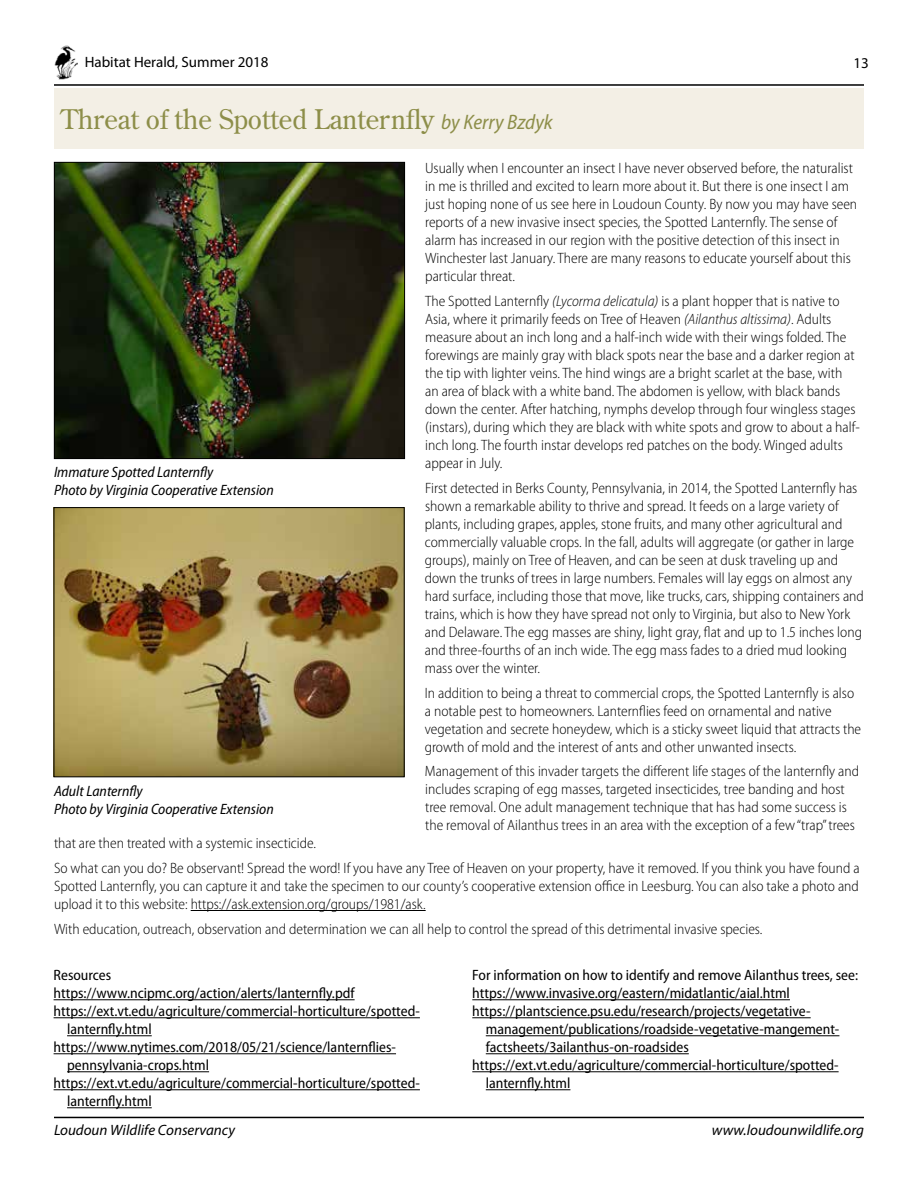
<style>
.page{position:relative;width:918px;height:1188px;background:#fff}
.page>*{position:absolute;margin:0;border:0;box-sizing:border-box;transform-origin:0 0}
.t1{font:27px "Century Old Style";color:#8d8e49}
.t2{font:300 semi-condensed 15px/18px "Myriad Pro";color:#000}
.t3{font:semi-condensed 15px/18px "Myriad Pro";color:#000}
.t4{font:italic semi-condensed 15px/18px "Myriad Pro";color:#000}
.t5{font:italic 15px "Myriad Pro";color:#000}
.t6{font:15px "Myriad Pro";color:#000}
.s1{font-family:"Myriad Pro";font-style:italic;font-stretch:semi-condensed;font-size:21px}
.s2{font-style:italic}
</style>
<div class="page">
<img style="left:54px;top:45px;width:24px;height:34px">
<hr style="left:191px;top:910px;width:235px;height:1px;background:#000">
<div style="left:54px;top:88px;width:810px;height:60px;background:#f3efe5"></div>
<img style="left:56px;top:164px;width:347px;height:293px">
<div style="left:54px;top:162px;width:351px;height:297px;border:1px solid #000"></div>
<img style="left:56px;top:509px;width:347px;height:266px">
<div style="left:54px;top:507px;width:351px;height:270px;border:1px solid #000"></div>
<hr style="left:54px;top:999px;width:301px;height:1px;background:#000">
<hr style="left:54px;top:1017px;width:366px;height:1px;background:#000">
<hr style="left:67px;top:1035px;width:85px;height:1px;background:#000">
<hr style="left:54px;top:1053px;width:342px;height:1px;background:#000">
<hr style="left:67px;top:1071px;width:142px;height:1px;background:#000">
<hr style="left:54px;top:1089px;width:366px;height:1px;background:#000">
<hr style="left:67px;top:1107px;width:85px;height:1px;background:#000">
<hr style="left:472px;top:999px;width:318px;height:1px;background:#000">
<hr style="left:472px;top:1017px;width:339px;height:1px;background:#000">
<hr style="left:486px;top:1035px;width:353px;height:1px;background:#000">
<hr style="left:486px;top:1053px;width:203px;height:1px;background:#000">
<hr style="left:472px;top:1071px;width:367px;height:1px;background:#000">
<hr style="left:486px;top:1089px;width:84px;height:1px;background:#000">
<hr style="left:54px;top:1117px;width:810px;height:1px;background:#000">
<hr style="left:54px;top:84px;width:810px;height:2px;background:#000">
<p class="t6" style="left:85px;top:52px;width:185px">Habitat Herald, Summer 2018</p>
<p class="t6" style="left:854px;top:54px;width:17px">13</p>
<h1 class="t1" style="left:61px;top:102px;width:494px">Threat of the Spotted Lanternfly <span class="s1">by Kerry Bzdyk</span></h1>
<p class="t2" style="left:425px;top:159px;width:434px">Usually when I encounter an insect I have never observed before, the naturalist in me is thrilled and excited to learn more about it. But there is one insect I am just hoping none of us see here in Loudoun County. By now you may have seen reports of a new invasive insect species, the Spotted Lanternfly. The sense of alarm has increased in our region with the positive detection of this insect in Winchester last January. There are many reasons to educate yourself about this particular threat.</p>
<p class="t2" style="left:425px;top:292px;width:436px">The Spotted Lanternfly <span class="s2">(Lycorma delicatula)</span> is a plant hopper that is native to Asia, where it primarily feeds on Tree of Heaven <span class="s2">(Ailanthus altissima)</span>. Adults measure about an inch long and a half-inch wide with their wings folded. The forewings are mainly gray with black spots near the base and a darker region at the tip with lighter veins. The hind wings are a bright scarlet at the base, with<br>an area of black with a white band. The abdomen is yellow, with black bands down the center. After hatching, nymphs develop through four wingless stages (instars), during which they are black with white spots and grow to about a half&shy;inch long. The fourth instar develops red patches on the body. Winged adults appear in July.</p>
<p class="t2" style="left:425px;top:479px;width:441px">First detected in Berks County, Pennsylvania, in 2014, the Spotted Lanternfly has shown a remarkable ability to thrive and spread. It feeds on a large variety of plants, including grapes, apples, stone fruits, and many other agricultural and commercially valuable crops. In the fall, adults will aggregate (or gather in large groups), mainly on Tree of Heaven, and can be seen at dusk traveling up and down the trunks of trees in large numbers. Females will lay eggs on almost any hard surface, including those that move, like trucks, cars, shipping containers and trains, which is how they have spread not only to Virginia, but also to New York and Delaware. The egg masses are shiny, light gray, flat and up to 1.5 inches long and three-fourths of an inch wide. The egg mass fades to a dried mud looking mass over the winter.</p>
<p class="t2" style="left:425px;top:683px;width:438px">In addition to being a threat to commercial crops, the Spotted Lanternfly is also a notable pest to homeowners. Lanternflies feed on ornamental and native vegetation and secrete honeydew, which is a sticky sweet liquid that attracts the growth of mold and the interest of ants and other unwanted insects.</p>
<p class="t2" style="left:425px;top:762px;width:436px">Management of this invader targets the different life stages of the lanternfly and includes scraping of egg masses, targeted insecticides, tree banding and host tree removal. One adult management technique that has had some success is the removal of Ailanthus trees in an area with the exception of a few “trap” trees</p>
<p class="t2" style="left:54px;top:831px;width:807px;line-height:24.8px">that are then treated with a systemic insecticide.<br>So what can you do? Be observant! Spread the word! If you have any Tree of Heaven on your property, have it removed. If you think you have found a</p>
<p class="t2" style="left:54px;top:877px;width:806px">Spotted Lanternfly, you can capture it and take the specimen to our county’s cooperative extension office in Leesburg. You can also take a photo and upload it to this website: https://ask.extension.org/groups/1981/ask.</p>
<p class="t2" style="left:54px;top:920px;width:710px">With education, outreach, observation and determination we can all help to control the spread of this detrimental invasive species.</p>
<p class="t4" style="left:54px;top:463px;width:221px">Immature Spotted Lanternfly<br>Photo by Virginia Cooperative Extension</p>
<p class="t4" style="left:54px;top:781px;width:221px">Adult Lanternfly<br>Photo by Virginia Cooperative Extension</p>
<p class="t3" style="left:54px;top:966px;width:59px">Resources</p>
<p class="t3" style="left:54px;top:984px;width:303px">https://www.ncipmc.org/action/alerts/lanternfly.pdf</p>
<p class="t3" style="left:54px;top:1002px;width:368px">https://ext.vt.edu/agriculture/commercial-horticulture/spotted-</p>
<p class="t3" style="left:67px;top:1020px;width:86px">lanternfly.html</p>
<p class="t3" style="left:54px;top:1038px;width:344px">https://www.nytimes.com/2018/05/21/science/lanternflies-</p>
<p class="t3" style="left:67px;top:1056px;width:144px">pennsylvania-crops.html</p>
<p class="t3" style="left:54px;top:1074px;width:368px">https://ext.vt.edu/agriculture/commercial-horticulture/spotted-</p>
<p class="t3" style="left:67px;top:1092px;width:86px">lanternfly.html</p>
<p class="t3" style="left:472px;top:966px;width:387px">For information on how to identify and remove Ailanthus trees, see: https://www.invasive.org/eastern/midatlantic/aial.html https://plantscience.psu.edu/research/projects/vegetative-</p>
<p class="t3" style="left:486px;top:1020px;width:355px">management/publications/roadside-vegetative-mangement-</p>
<p class="t3" style="left:486px;top:1038px;width:205px">factsheets/3ailanthus-on-roadsides</p>
<p class="t3" style="left:472px;top:1056px;width:368px">https://ext.vt.edu/agriculture/commercial-horticulture/spotted-</p>
<p class="t3" style="left:486px;top:1074px;width:86px">lanternfly.html</p>
<p class="t5" style="left:54px;top:1121px;width:183px">Loudoun Wildlife Conservancy</p>
<p class="t5" style="left:712px;top:1121px;width:154px">www.loudounwildlife.org</p>
</div>
